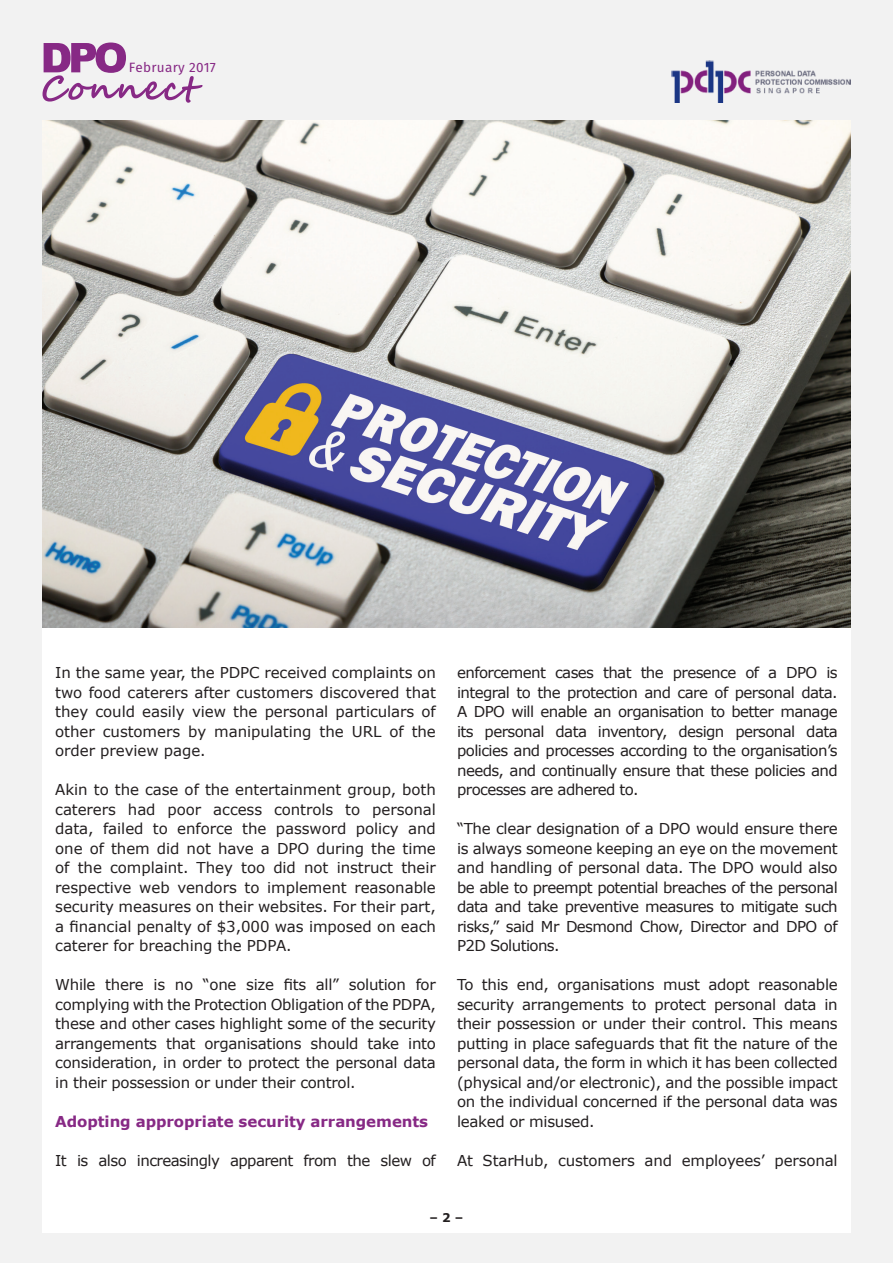
<style>
.page{position:relative;width:893px;height:1263px;background:#f2f2f2}
.page>*{position:absolute;margin:0;border:0;box-sizing:border-box;transform-origin:0 0}
.t1{font:15px/19.5px "Verdana";letter-spacing:-.02em;color:#231f20;text-align:justify}
.t2{font:15px "Verdana";letter-spacing:-.04em;color:#231f20}
.t3{font:700 15px "Verdana";letter-spacing:-.005em;color:#872985}
.t4{font:13.5px "Fira Sans";letter-spacing:.02em;color:#872985}
.t5{font:700 12px "Verdana";color:#231f20}
</style>
<div class="page">
<div style="left:43px;top:121px;width:807px;height:1112px;background:#fff"></div>
<img style="left:671px;top:60px;width:179px;height:43px">
<svg style="left:43px;top:43px;width:159px;height:60px"></svg>
<img style="left:43px;top:121px;width:807px;height:507px">
<p class="t4" style="left:129px;top:58px;width:88px">February 2017</p>
<p class="t1" style="left:55px;top:663px;width:382px">In the same year, the PDPC received complaints on two food caterers after customers discovered that they could easily view the personal particulars of other customers by manipulating the URL of the order preview page.</p>
<p class="t1" style="left:55px;top:780px;width:382px">Akin to the case of the entertainment group, both caterers had poor access controls to personal data, failed to enforce the password policy and one of them did not have a DPO during the time of the complaint. They too did not instruct their respective web vendors to implement reasonable security measures on their websites. For their part, a financial penalty of $3,000 was imposed on each caterer for breaching the PDPA.</p>
<p class="t1" style="left:55px;top:975px;width:382px">While there is no “one size fits all” solution for complying with the Protection Obligation of the PDPA, these and other cases highlight some of the security arrangements that organisations should take into consideration, in order to protect the personal data in their possession or under their control.</p>
<p class="t3" style="left:55px;top:1110px;width:374px">Adopting appropriate security arrangements</p>
<p class="t2" style="left:55px;top:1150px;width:382px">It is also increasingly apparent from the slew of</p>
<p class="t1" style="left:457px;top:663px;width:382px">enforcement cases that the presence of a DPO is integral to the protection and care of personal data.<br>A DPO will enable an organisation to better manage its personal data inventory, design personal data policies and processes according to the organisation’s needs, and continually ensure that these policies and processes are adhered to.</p>
<p class="t1" style="left:457px;top:819px;width:382px">“The clear designation of a DPO would ensure there is always someone keeping an eye on the movement and handling of personal data. The DPO would also be able to preempt potential breaches of the personal data and take preventive measures to mitigate such risks,” said Mr Desmond Chow, Director and DPO of P2D Solutions.</p>
<p class="t1" style="left:457px;top:975px;width:382px">To this end, organisations must adopt reasonable security arrangements to protect personal data in their possession or under their control. This means putting in place safeguards that fit the nature of the personal data, the form in which it has been collected (physical and/or electronic), and the possible impact on the individual concerned if the personal data was leaked or misused.</p>
<p class="t1" style="left:457px;top:1150px;width:382px">At StarHub, customers and employees’ personal</p>
<p class="t5" style="left:430px;top:1209px;width:35px">– 2 –</p>
</div>
